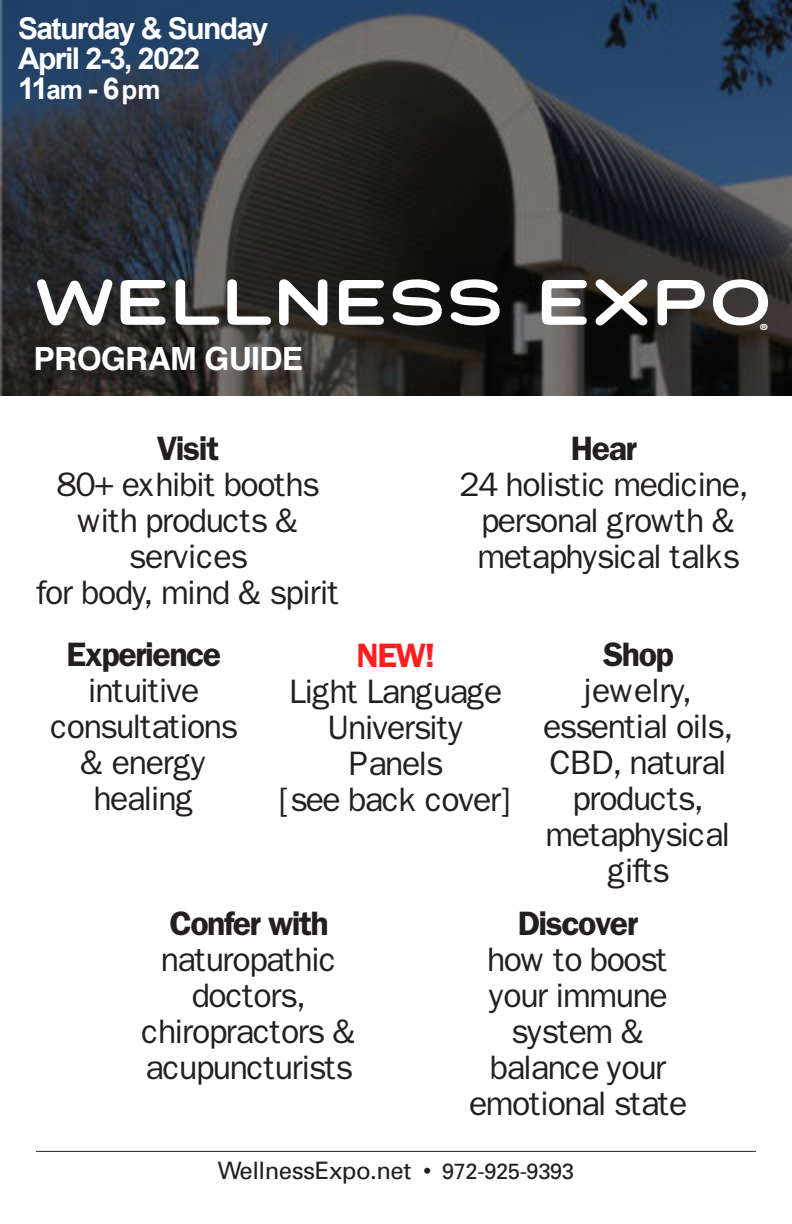
<style>
.page{position:relative;width:792px;height:1224px;background:#fff}
.page>*{position:absolute;margin:0;border:0;box-sizing:border-box;transform-origin:0 0}
.t1{font:700 64px "Lawyer Gothic";letter-spacing:-.03em;color:#fff;scale:1.06 1}
.t2{font:34px/36px "Franklin Gothic";letter-spacing:-.045em;color:#231f20;text-align:center}
.t3{font:600 34px "Franklin Gothic";letter-spacing:-.045em;color:#231f20}
.t4{font:600 34px "Franklin Gothic";color:#ff1f20}
.t5{font:700 32px "Helvetica";letter-spacing:-.02em;color:#fff}
.t6{font:700 30px/30px "Arial";letter-spacing:-.05em;color:#fff}
.t7{font:24px "Univers";letter-spacing:-.02em;color:#231f20}
.t8{font:700 8.8px "Lawyer Gothic";color:#fdfdfd;scale:1.06 1}
.s1{font-size:26px}
.s2{font-size:22px}
</style>
<div class="page">
<img style="left:0;top:0;width:792px;height:396px">
<hr style="left:36px;top:1151px;width:720px;height:1px;background:#231f20">
<p class="t6" style="left:18px;top:17px;width:252px">Saturday &amp; Sunday<br>April 2-3, 2022<br>11<span class="s1">am</span> - 6<span class="s1">pm</span></p>
<h1 class="t1" style="left:34px;top:277px;width:699px">WELLNESS EXPO</h1>
<p class="t8" style="left:760px;top:323px;width:9px">®</p>
<p class="t5" style="left:34px;top:346px;width:271px">PROGRAM GUIDE</p>
<p class="t3" style="left:157px;top:437px;width:64px">Visit</p>
<p class="t2" style="left:36px;top:469px;width:306px">80+ exhibit booths with products &amp; services<br>for body, mind &amp; spirit</p>
<p class="t3" style="left:571px;top:437px;width:68px">Hear</p>
<p class="t2" style="left:459px;top:469px;width:291px">24 holistic medicine, personal growth &amp; metaphysical talks</p>
<p class="t3" style="left:66px;top:643px;width:156px">Experience</p>
<p class="t2" style="left:50px;top:675px;width:189px">intuitive consultations &amp; energy healing</p>
<p class="t4" style="left:356px;top:644px;width:81px">NEW!</p>
<p class="t2" style="left:279px;top:676px;width:236px">Light Language<br>University<br>Panels<br>[see back cover]</p>
<p class="t3" style="left:603px;top:643px;width:72px">Shop</p>
<p class="t2" style="left:543px;top:675px;width:192px">jewelry, essential oils,<br>CBD, natural products, metaphysical gifts</p>
<p class="t3" style="left:170px;top:912px;width:161px">Confer with</p>
<p class="t2" style="left:141px;top:944px;width:217px">naturopathic doctors, chiropractors &amp; acupuncturists</p>
<p class="t3" style="left:518px;top:912px;width:122px">Discover</p>
<p class="t2" style="left:469px;top:944px;width:220px">how to boost your immune system &amp; balance your emotional state</p>
<p class="t7" style="left:218px;top:1162px;width:358px">WellnessExpo.net • <span class="s2">972-925-9393</span></p>
</div>
